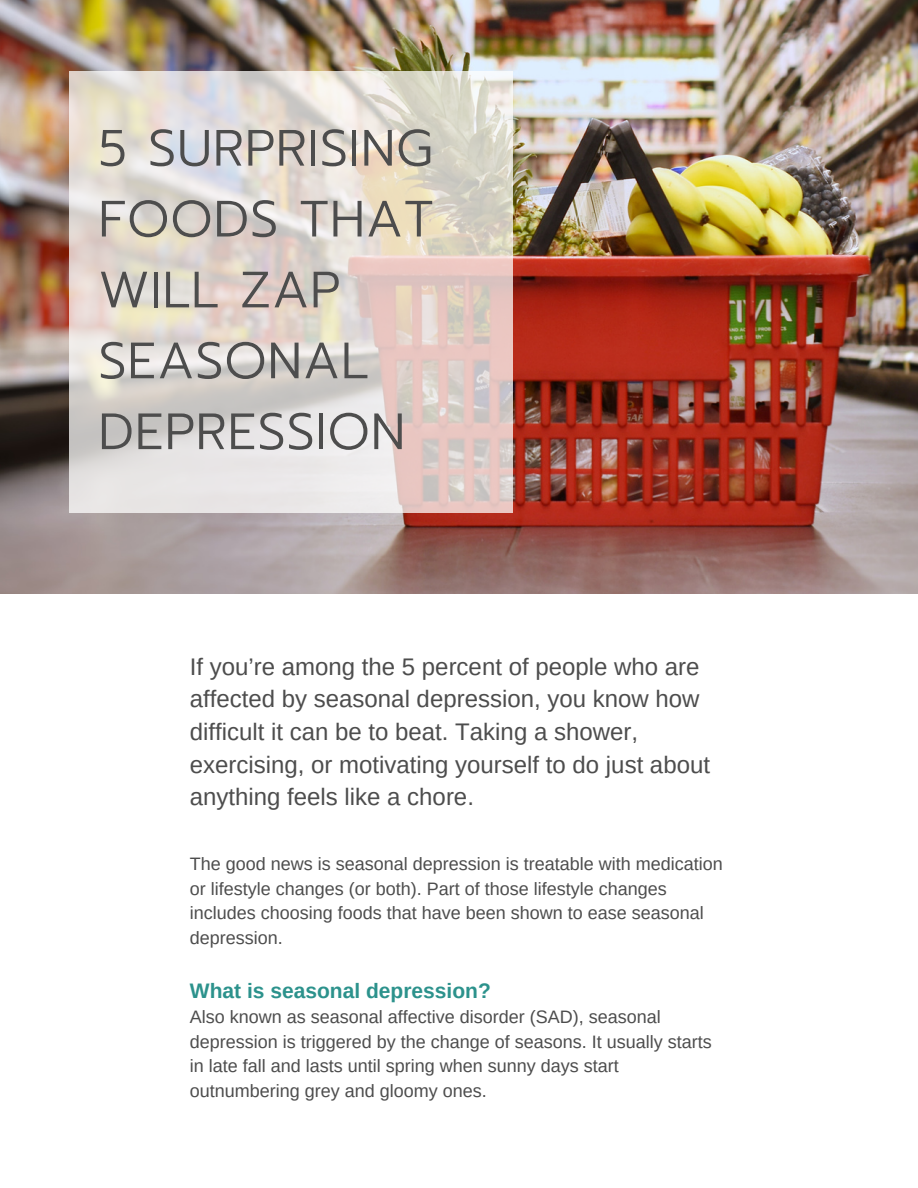
<style>
.page{position:relative;width:918px;height:1188px;background:#fff}
.page>*{position:absolute;margin:0;border:0;box-sizing:border-box;transform-origin:0 0}
.t1{font:300 51px/70.8px "Prompt";letter-spacing:.015em;color:#4d4d4d}
.t2{font:24px/32.7px "Arimo";color:#4d4d4d}
.t3{font:700 21px "Arimo";color:#2c928c}
.t4{font:18px/24.8px "Arimo";color:#4d4d4d}
</style>
<div class="page">
<img style="left:0;top:0;width:918px;height:594px">
<svg style="left:70px;top:72px;width:443px;height:441px;background:#e0d7d1"></svg>
<h1 class="t1" style="left:98px;top:113px;width:337px">5 SURPRISING<br>FOODS THAT<br>WILL ZAP<br>SEASONAL<br>DEPRESSION</h1>
<h2 class="t2" style="left:190px;top:650px;width:522px">If you’re among the 5 percent of people who are affected by seasonal depression, you know how difficult it can be to beat. Taking a shower, exercising, or motivating yourself to do just about anything feels like a chore.</h2>
<p class="t4" style="left:190px;top:851px;width:534px">The good news is seasonal depression is treatable with medication or lifestyle changes (or both). Part of those lifestyle changes includes choosing foods that have been shown to ease seasonal depression.</p>
<p class="t3" style="left:190px;top:979px;width:302px">What is seasonal depression?</p>
<p class="t4" style="left:190px;top:1004px;width:523px">Also known as seasonal affective disorder (SAD), seasonal depression is triggered by the change of seasons. It usually starts in late fall and lasts until spring when sunny days start outnumbering grey and gloomy ones.</p>
</div>
